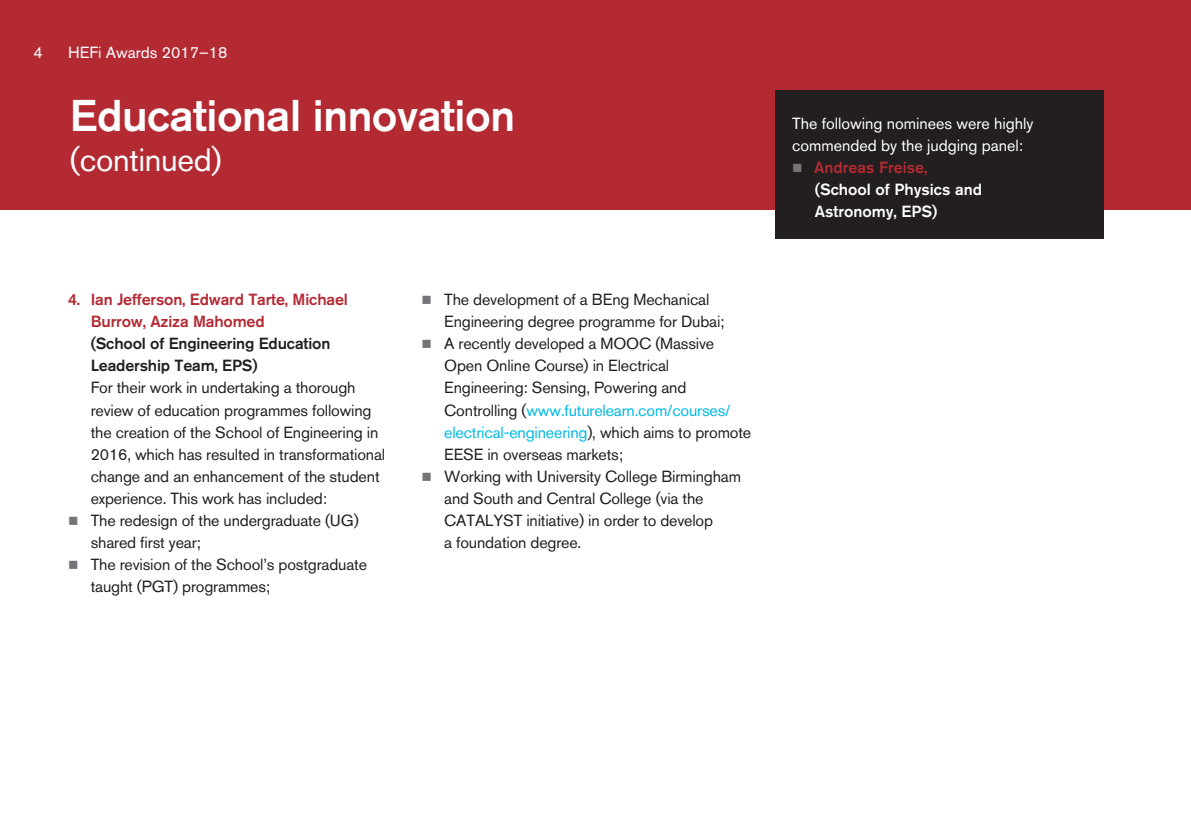
<style>
.page{position:relative;width:1191px;height:840px;background:#fff}
.page>*{position:absolute;margin:0;border:0;box-sizing:border-box;transform-origin:0 0}
.t1{font:500 44px "Akzidenz Grotesk BQ";letter-spacing:-.01em;color:#fff}
.t2{font:32px "Akzidenz Grotesk BQ";letter-spacing:-.01em;color:#fff}
.t3{font:16px/22px "Akzidenz Grotesk BQ";letter-spacing:-.01em;color:#231f20}
.t4{font:16px/22px "Akzidenz Grotesk BQ";color:#fff}
.t5{font:500 16px/22px "Akzidenz Grotesk BQ";letter-spacing:-.01em;color:#b32a33}
.t6{font:500 16px/22px "Akzidenz Grotesk BQ";letter-spacing:-.01em;color:#231f20}
.t7{font:500 16px/22px "Akzidenz Grotesk BQ";color:#fff}
.s1{color:#757478}
.s2{color:#00bae4}
.s3{color:#b32a33}
</style>
<div class="page">
<div style="left:0;top:0;width:1191px;height:210px;background:#b32a33"></div>
<div style="left:775px;top:90px;width:329px;height:149px;background:#231f20"></div>
<p class="t4" style="left:34px;top:41px;width:11px">4</p>
<p class="t4" style="left:68px;top:41px;width:161px">HEFi Awards 2017–18</p>
<h1 class="t1" style="left:70px;top:88px;width:447px">Educational innovation</h1>
<h2 class="t2" style="left:70px;top:140px;width:153px">(continued)</h2>
<p class="t5" style="left:91px;top:288px;width:259px;text-indent:-23px">4. Ian Jefferson, Edward Tarte, Michael<br>Burrow, Aziza Mahomed</p>
<p class="t6" style="left:91px;top:332px;width:241px">(School of Engineering Education<br>Leadership Team, EPS)</p>
<p class="t3" style="left:91px;top:376px;width:296px">For their work in undertaking a thorough review of education programmes following the creation of the School of Engineering in 2016, which has resulted in transformational change and an enhancement of the student experience. This work has included:</p>
<p class="t3" style="left:91px;top:508px;width:269px;text-indent:-23px"><span class="s1">■</span> The redesign of the undergraduate (UG) shared first year;</p>
<p class="t3" style="left:91px;top:552px;width:278px;text-indent:-23px"><span class="s1">■</span> The revision of the School’s postgraduate taught (PGT) programmes;</p>
<p class="t3" style="left:444px;top:288px;width:282px;text-indent:-23px"><span class="s1">■</span> The development of a BEng Mechanical<br>Engineering degree programme for Dubai;</p>
<p class="t3" style="left:444px;top:332px;width:308px;text-indent:-23px"><span class="s1">■</span> A recently developed a MOOC (Massive Open Online Course) in Electrical Engineering: Sensing, Powering and Controlling (<span class="s2">www.futurelearn.com/courses/ electrical-engineering</span>), which aims to promote EESE in overseas markets;</p>
<p class="t3" style="left:444px;top:464px;width:298px;text-indent:-23px"><span class="s1">■</span> Working with University College Birmingham and South and Central College (via the CATALYST initiative) in order to develop<br>a foundation degree.</p>
<p class="t4" style="left:792px;top:112px;width:243px">The following nominees were highly commended by the judging panel:</p>
<p class="t7" style="left:814px;top:156px;width:169px;text-indent:-23px"><span class="s1">■</span> <span class="s3">Andreas Freise, </span>(School of Physics and<br>Astronomy, EPS)</p>
</div>
